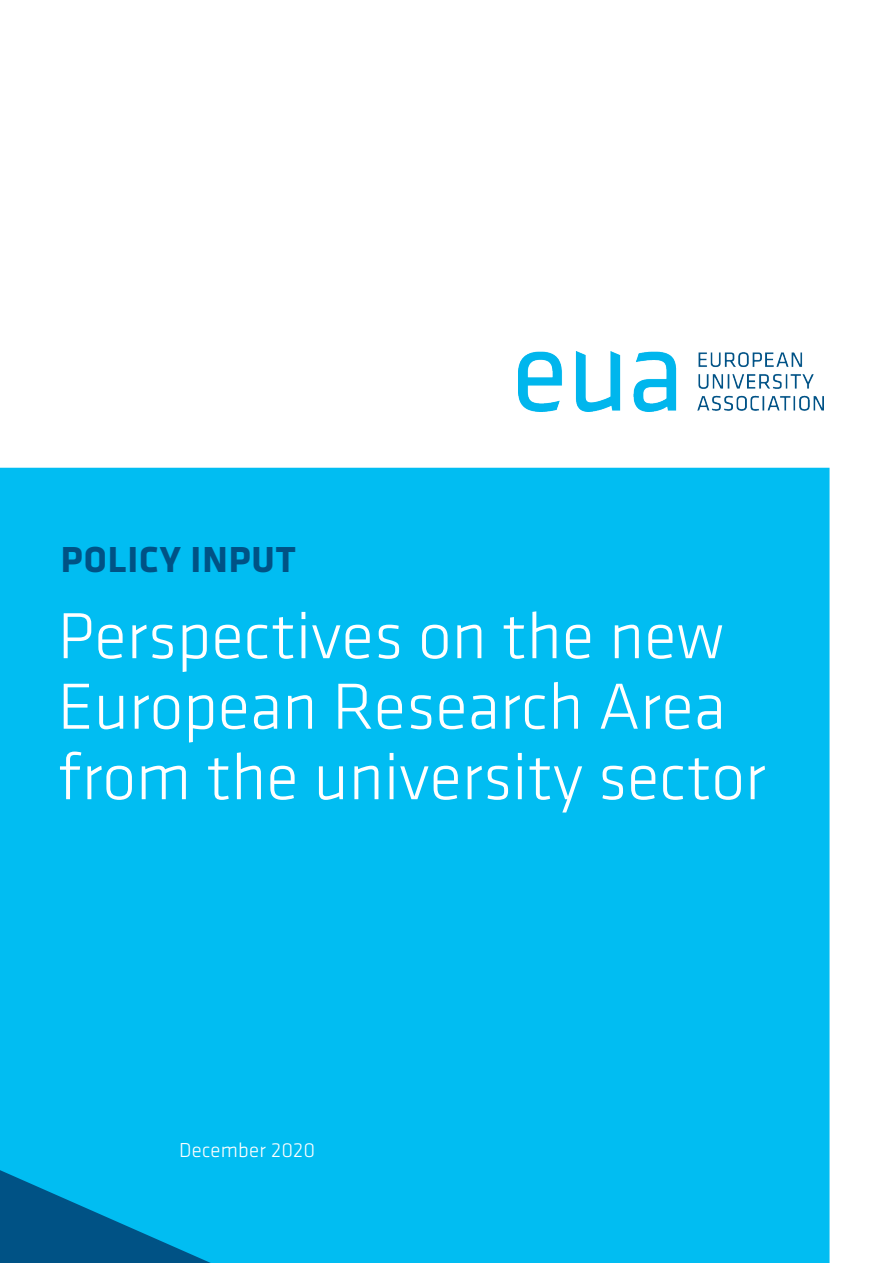
<style>
.page{position:relative;width:893px;height:1263px;background:#fff}
.page>*{position:absolute;margin:0;border:0;box-sizing:border-box;transform-origin:0 0}
.t1{font:300 67.5px/70.5px "Klavika Basic";color:#fff}
.t2{font:700 37.5px "Klavika Basic";letter-spacing:.025em;color:#005285}
.t3{font:300 21px "Klavika Basic";letter-spacing:.01em;color:#fff}
</style>
<div class="page">
<div style="left:0;top:468px;width:829px;height:795px;background:#01bdf2"></div>
<svg style="left:0;top:1164px;width:240px;height:99px;background:#0090c4"></svg>
<img style="left:518px;top:351px;width:306px;height:60px">
<p class="t2" style="left:61px;top:533px;width:236px">POLICY INPUT</p>
<p class="t1" style="left:58px;top:600px;width:710px">Perspectives on the new<br>European Research Area from the university sector</p>
<p class="t3" style="left:179px;top:1137px;width:138px">December 2020</p>
</div>
